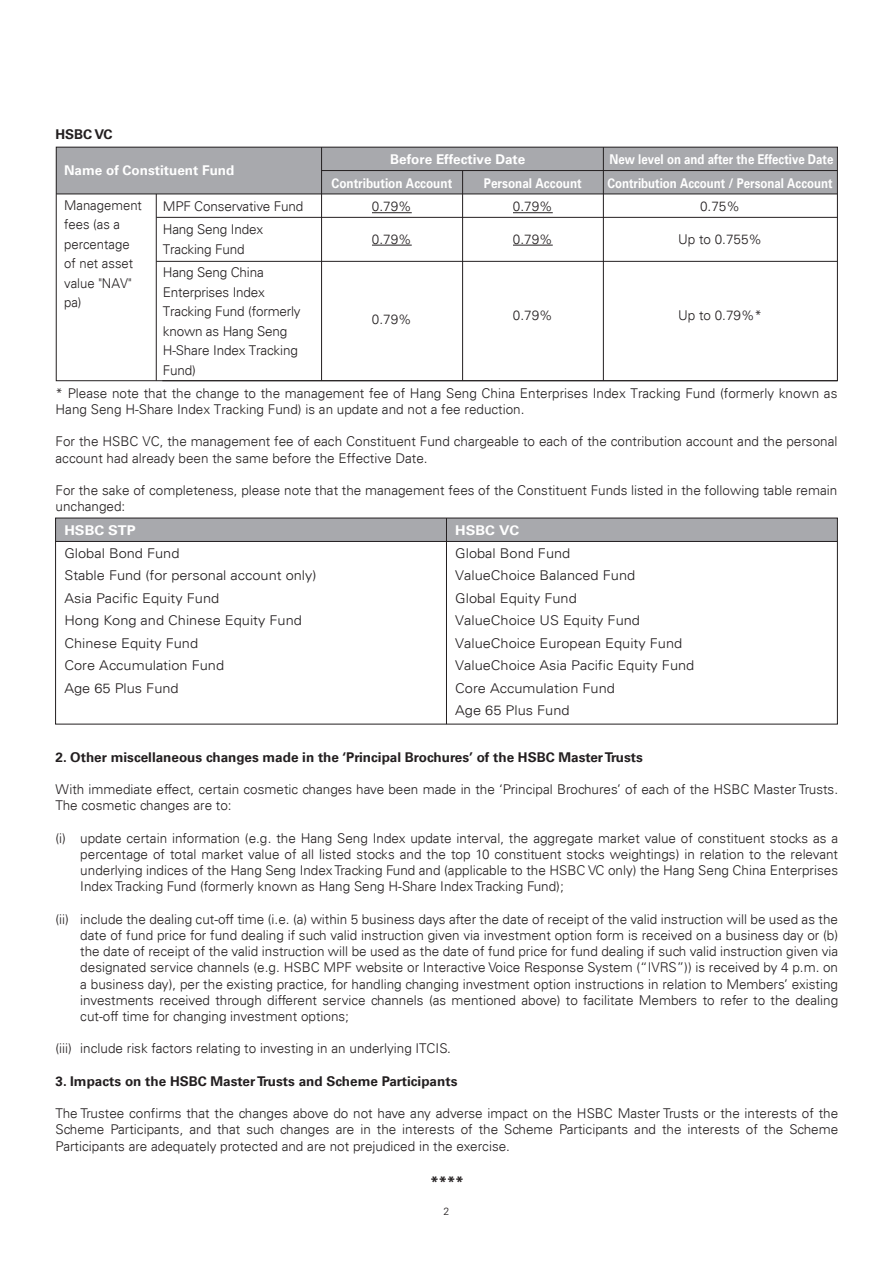
<style>
.page{position:relative;width:893px;height:1263px;background:#fff}
.page>*{position:absolute;margin:0;border:0;box-sizing:border-box;transform-origin:0 0}
.t1{font:700 15px "Univers";color:#231f20}
.t2{font:300 13.5px/16.2px "Univers LT";color:#231f20}
.t3{font:300 13.5px/22.5px "Univers LT";color:#231f20;scale:1.08 1}
.t4{font:700 13.5px "Univers";color:#231f20}
.t5{font:700 13.5px "Univers";color:#fff;scale:.85 1}
.t6{font:700 13.5px "Univers";color:#fff}
.t7{font:700 13.5px "Univers";color:#fff;scale:.87 1}
.t8{font:700 13.5px "Univers";color:#fff;scale:1.08 1}
.t9{font:300 10.5px "Univers LT";color:#231f20}
</style>
<div class="page">
<div style="left:56px;top:518px;width:781px;height:23px;background:#a8a9ad"></div>
<hr style="left:56px;top:541px;width:781px;height:1px;background:#231f20">
<hr style="left:446px;top:518px;width:1px;height:206px;background:#231f20">
<div style="left:56px;top:147px;width:781px;height:47px;background:#a8a9ad"></div>
<hr style="left:372px;top:212px;width:40px;height:1px;background:#231f20">
<hr style="left:372px;top:245px;width:40px;height:1px;background:#231f20">
<hr style="left:513px;top:212px;width:40px;height:1px;background:#231f20">
<hr style="left:513px;top:245px;width:40px;height:1px;background:#231f20">
<hr style="left:156px;top:261px;width:681px;height:1px;background:#231f20">
<hr style="left:156px;top:217px;width:681px;height:1px;background:#231f20">
<hr style="left:56px;top:194px;width:781px;height:1px;background:#231f20">
<hr style="left:321px;top:170px;width:516px;height:1px;background:#231f20">
<hr style="left:603px;top:147px;width:1px;height:234px;background:#231f20">
<hr style="left:462px;top:171px;width:1px;height:210px;background:#231f20">
<hr style="left:321px;top:147px;width:1px;height:234px;background:#231f20">
<hr style="left:156px;top:194px;width:1px;height:187px;background:#231f20">
<hr style="left:162px;top:380px;width:675px;height:1px;background:#231f20">
<p class="t4" style="left:56px;top:127px;width:58px">HSBC VC</p>
<p class="t6" style="left:64px;top:162px;width:172px">Name of Constituent Fund</p>
<p class="t2" style="left:64px;top:195px;width:79px;line-height:19.5px">Management fees (as a percentage of net asset value "NAV" pa)</p>
<p class="t2" style="left:163px;top:194px;width:142px;line-height:23.4px">MPF Conservative Fund<br>Hang Seng Index</p>
<p class="t2" style="left:163px;top:237px;width:103px;line-height:23.4px">Tracking Fund<br>Hang Seng China</p>
<p class="t2" style="left:163px;top:282px;width:139px;line-height:19.5px">Enterprises Index<br>Tracking Fund (formerly known as Hang Seng<br>H-Share Index Tracking<br>Fund)</p>
<p class="t6" style="left:390px;top:152px;width:137px">Before Effective Date</p>
<p class="t5" style="left:610px;top:152px;width:265px">New level on and after the Effective Date</p>
<p class="t7" style="left:331px;top:175px;width:140px">Contribution Account</p>
<p class="t2" style="left:372px;top:198px;width:41px">0.79%</p>
<p class="t2" style="left:372px;top:231px;width:41px">0.79%</p>
<p class="t2" style="left:372px;top:311px;width:41px">0.79%</p>
<p class="t7" style="left:484px;top:175px;width:114px">Personal Account</p>
<p class="t2" style="left:513px;top:198px;width:41px">0.79%</p>
<p class="t2" style="left:513px;top:231px;width:41px">0.79%</p>
<p class="t2" style="left:513px;top:307px;width:41px">0.79%</p>
<p class="t5" style="left:607px;top:175px;width:266px">Contribution Account / Personal Account</p>
<p class="t2" style="left:700px;top:198px;width:41px">0.75%</p>
<p class="t2" style="left:678px;top:231px;width:86px">Up to 0.755%</p>
<p class="t2" style="left:678px;top:307px;width:86px">Up to 0.79%*</p>
<p class="t2" style="left:56px;top:385px;width:783px">* Please note that the change to the management fee of Hang Seng China Enterprises Index Tracking Fund (formerly known as<br>Hang Seng H-Share Index Tracking Fund) is an update and not a fee reduction.</p>
<p class="t2" style="left:56px;top:433px;width:783px">For the HSBC VC, the management fee of each Constituent Fund chargeable to each of the contribution account and the personal account had already been the same before the Effective Date.</p>
<p class="t2" style="left:56px;top:482px;width:783px">For the sake of completeness, please note that the management fees of the Constituent Funds listed in the following table remain unchanged:</p>
<p class="t8" style="left:64px;top:523px;width:68px">HSBC STP</p>
<p class="t3" style="left:64px;top:542px;width:235px">Global Bond Fund<br>Stable Fund (for personal account only)<br>Asia Pacific Equity Fund<br>Hong Kong and Chinese Equity Fund<br>Chinese Equity Fund<br>Core Accumulation Fund<br>Age 65 Plus Fund</p>
<p class="t8" style="left:455px;top:523px;width:61px">HSBC VC</p>
<p class="t3" style="left:455px;top:542px;width:223px">Global Bond Fund<br>ValueChoice Balanced Fund<br>Global Equity Fund<br>ValueChoice US Equity Fund<br>ValueChoice European Equity Fund<br>ValueChoice Asia Pacific Equity Fund<br>Core Accumulation Fund<br>Age 65 Plus Fund</p>
<p class="t4" style="left:56px;top:749px;width:589px">2. Other miscellaneous changes made in the ‘Principal Brochures’ of the HSBC Master Trusts</p>
<p class="t2" style="left:56px;top:781px;width:784px">With immediate effect, certain cosmetic changes have been made in the ‘Principal Brochures’ of each of the HSBC Master Trusts.<br>The cosmetic changes are to:</p>
<p class="t2" style="left:80px;top:830px;width:759px;text-align:justify;text-indent:-25px">(i) update certain information (e.g. the Hang Seng Index update interval, the aggregate market value of constituent stocks as a percentage of total market value of all listed stocks and the top 10 constituent stocks weightings) in relation to the relevant underlying indices of the Hang Seng Index Tracking Fund and (applicable to the HSBC VC only) the Hang Seng China Enterprises Index Tracking Fund (formerly known as Hang Seng H-Share Index Tracking Fund);</p>
<p class="t2" style="left:80px;top:911px;width:759px;text-align:justify;text-indent:-25px">(ii) include the dealing cut-off time (i.e. (a) within 5 business days after the date of receipt of the valid instruction will be used as the date of fund price for fund dealing if such valid instruction given via investment option form is received on a business day or (b) the date of receipt of the valid instruction will be used as the date of fund price for fund dealing if such valid instruction given via designated service channels (e.g. HSBC MPF website or Interactive Voice Response System (“IVRS”)) is received by 4 p.m. on a business day), per the existing practice, for handling changing investment option instructions in relation to Members’ existing investments received through different service channels (as mentioned above) to facilitate Members to refer to the dealing cut-off time for changing investment options;</p>
<p class="t2" style="left:56px;top:1040px;width:397px">(iii) include risk factors relating to investing in an underlying ITCIS.</p>
<p class="t4" style="left:56px;top:1073px;width:403px">3. Impacts on the HSBC Master Trusts and Scheme Participants</p>
<p class="t2" style="left:56px;top:1105px;width:784px;text-align:justify">The Trustee confirms that the changes above do not have any adverse impact on the HSBC Master Trusts or the interests of the Scheme Participants, and that such changes are in the interests of the Scheme Participants and the interests of the Scheme Participants are adequately protected and are not prejudiced in the exercise.</p>
<p class="t1" style="left:430px;top:1173px;width:35px">****</p>
<p class="t9" style="left:444px;top:1205px;width:7px">2</p>
</div>
